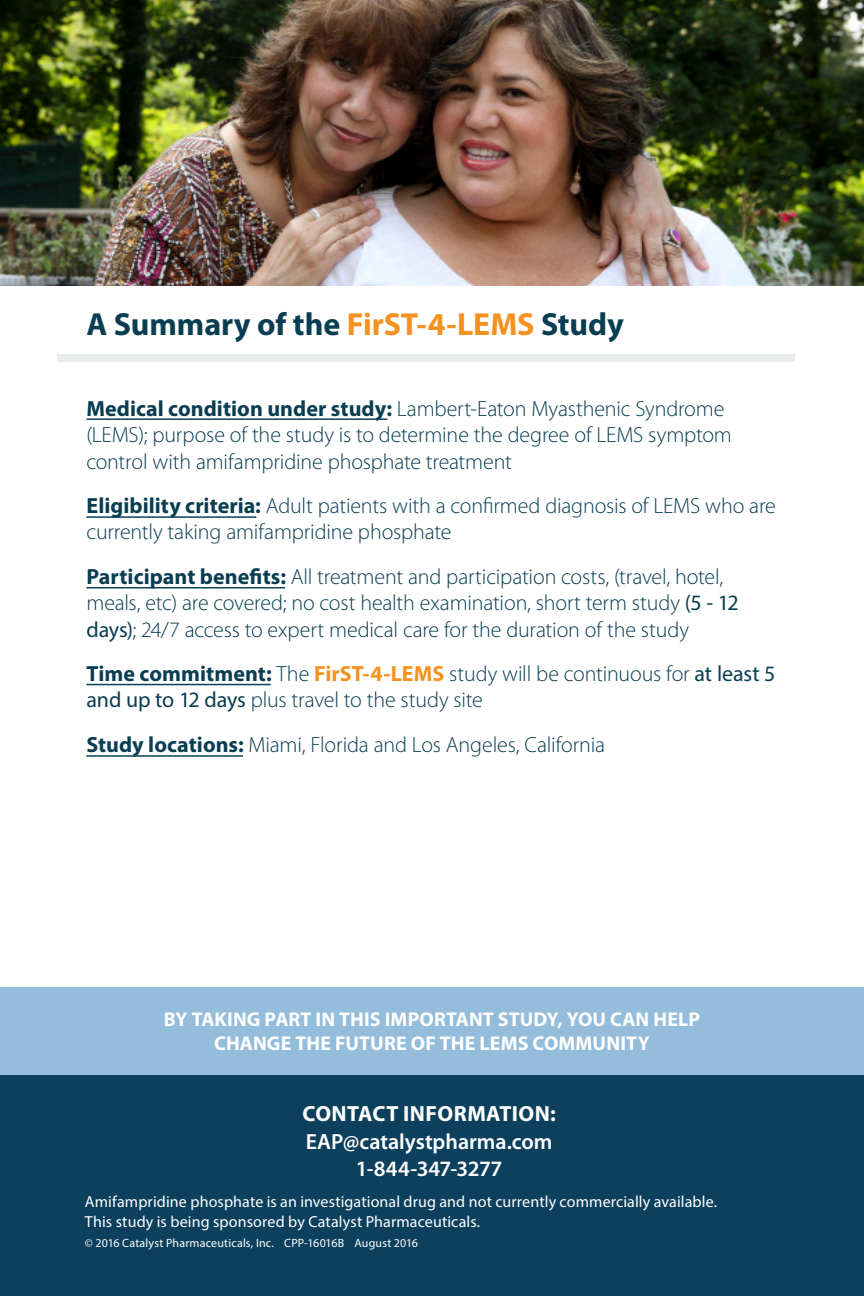
<style>
.page{position:relative;width:864px;height:1296px;background:#fff}
.page>*{position:absolute;margin:0;border:0;box-sizing:border-box;transform-origin:0 0}
.t1{font:700 32px "Myriad Pro";color:#093d51}
.t2{font:300 22px/26.4px "Myriad Pro";letter-spacing:-.01em;color:#093d51}
.t3{font:600 22px/27.4px "Myriad Pro";letter-spacing:-.005em;color:#fff;text-align:center}
.t4{font:700 22px "Myriad Pro";letter-spacing:.02em;color:#fff}
.t5{font:700 20px/24px "Myriad Pro";letter-spacing:.005em;color:#fff;text-align:center}
.t6{font:16px/19.2px "Myriad Pro";letter-spacing:.005em;color:#fff}
.t7{font:12px "Myriad Pro";letter-spacing:.015em;color:#fff}
.s1{color:#f39221}
.s2{font-weight:700}
.s3{font-weight:400}
.s4{font-weight:700;color:#f39221}
</style>
<div class="page">
<div style="left:0;top:1269px;width:864px;height:27px;background:#0c405d"></div>
<div style="left:0;top:1076px;width:864px;height:201px;background:#0c405d"></div>
<div style="left:0;top:987px;width:864px;height:88px;background:#94bcdb"></div>
<div style="left:58px;top:354px;width:737px;height:8px;background:#e8ecec"></div>
<hr style="left:86px;top:418px;width:301px;height:2px;background:#0c405d">
<hr style="left:86px;top:516px;width:170px;height:2px;background:#0c405d">
<hr style="left:86px;top:755px;width:157px;height:2px;background:#0c405d">
<hr style="left:86px;top:587px;width:199px;height:1px;background:#0c405d">
<hr style="left:86px;top:684px;width:185px;height:1px;background:#0c405d">
<img style="left:0;top:0;width:864px;height:286px">
<h1 class="t1" style="left:86px;top:303px;width:539px">A Summary of the <span class="s1">FirST-4-LEMS</span> Study</h1>
<p class="t2" style="left:86px;top:395px;width:647px"><span class="s2">Medical condition under study:</span> Lambert-Eaton Myasthenic Syndrome (LEMS); purpose of the study is to determine the degree of LEMS symptom control with amifampridine phosphate treatment</p>
<p class="t2" style="left:86px;top:492px;width:691px"><span class="s2">Eligibility criteria:</span> Adult patients with a confirmed diagnosis of LEMS who are currently taking amifampridine phosphate</p>
<p class="t2" style="left:86px;top:563px;width:654px"><span class="s2">Participant benefits:</span> All treatment and participation costs, (travel, hotel, meals, etc) are covered; no cost health examination, short term study <span class="s3">(5 - 12 days)</span>; 24/7 access to expert medical care for the duration of the study</p>
<p class="t2" style="left:86px;top:660px;width:691px"><span class="s2">Time commitment:</span> The <span class="s4">FirST-4-LEMS</span> study will be continuous for <span class="s3">at least 5 and up to 12 days</span> plus travel to the study site</p>
<p class="t2" style="left:86px;top:731px;width:520px"><span class="s2">Study locations:</span> Miami, Florida and Los Angeles, California</p>
<p class="t5" style="left:164px;top:1007px;width:538px">BY TAKING PART IN THIS IMPORTANT STUDY, YOU CAN HELP<br>CHANGE THE FUTURE OF THE LEMS COMMUNITY</p>
<p class="t4" style="left:303px;top:1099px;width:255px">CONTACT INFORMATION:</p>
<p class="t3" style="left:306px;top:1127px;width:248px">EAP@catalystpharma.com<br>1-844-347-3277</p>
<p class="t6" style="left:85px;top:1192px;width:634px">Amifampridine phosphate is an investigational drug and not currently commercially available.<br>This study is being sponsored by Catalyst Pharmaceuticals.</p>
<p class="t7" style="left:85px;top:1236px;width:335px">© 2016 Catalyst Pharmaceuticals, Inc. CPP-16016B August 2016</p>
</div>
